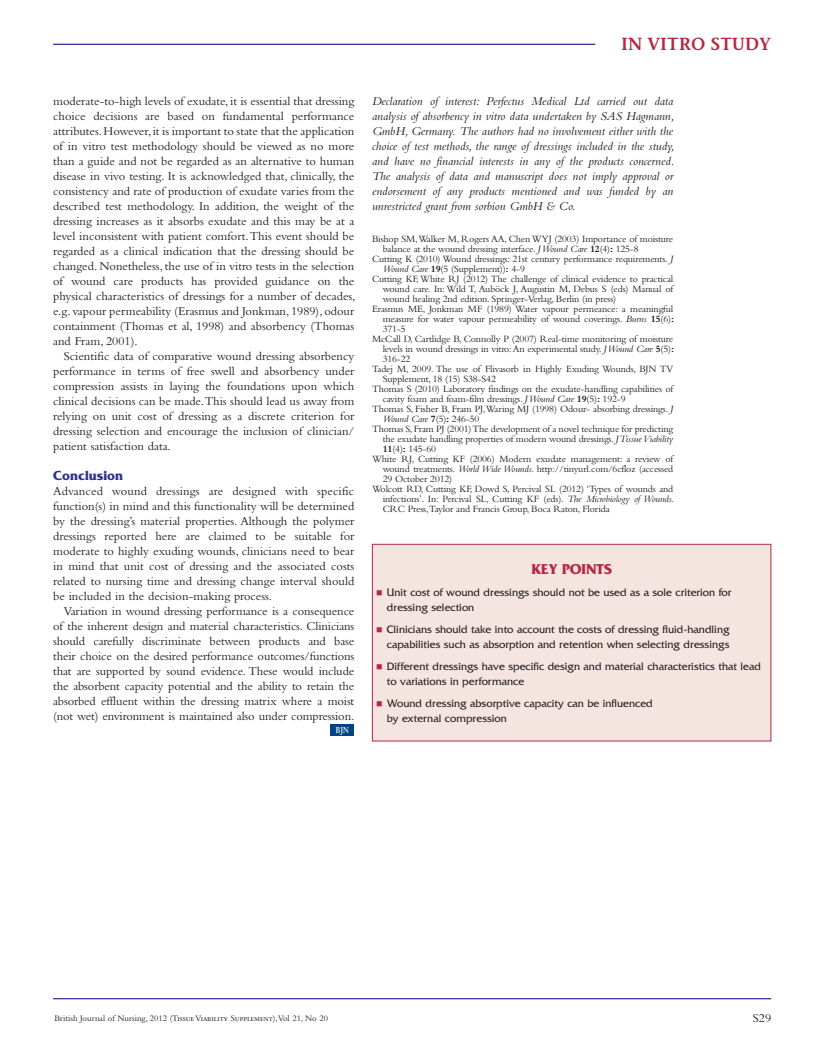
<style>
.page{position:relative;width:815px;height:1053px;background:#fff}
.page>*{position:absolute;margin:0;border:0;box-sizing:border-box;transform-origin:0 0}
.t1{font:600 17.5px "Stone Informal Std";color:#b62841}
.t2{font:700 15px "Friz Quadrata Std";color:#b62841}
.t3{font:700 13.75px "Friz Quadrata Std";color:#2e3092}
.t4{font:12.5px/15px "Bembo Std";color:#231f20;text-align:justify}
.t5{font:italic 12.5px/15px "Bembo Std";color:#231f20;text-align:justify}
.t6{font:11.25px/15px "Friz Quadrata Std";color:#231f20}
.t7{font:10px "Bembo Std";letter-spacing:-.015em;color:#231f20}
.t8{font:italic 10px "Bembo Std";letter-spacing:-.015em;color:#231f20}
.t9{font:8.75px "Bembo Std";color:#231f20}
.t10{font:700 8.75px "Sabon LT Std";color:#fff;scale:.8 1}
.s1{font-style:italic}
.s2{font-weight:700}
.s3{font-weight:700;font-style:normal}
.s4{font-style:normal}
</style>
<div class="page">
<hr style="left:53px;top:44px;width:542px;height:1px;background:#2e3092">
<hr style="left:53px;top:997px;width:718px;height:2px;background:#2e3092">
<div style="left:331px;top:724px;width:23px;height:11px;background:#004583"></div>
<div style="left:372px;top:544px;width:399px;height:197px;background:#f5e5e1"></div>
<div style="left:372px;top:544px;width:399px;height:197px;border:1px solid #b62841"></div>
<h1 class="t1" style="left:621px;top:33px;width:151px">IN VITRO STUDY</h1>
<p class="t4" style="left:53px;top:93px;width:304px">moderate-to-high levels of exudate, it is essential that dressing choice decisions are based on fundamental performance attributes. However, it is important to state that the application of in vitro test methodology should be viewed as no more than a guide and not be regarded as an alternative to human disease in vivo testing. It is acknowledged that, clinically, the consistency and rate of production of exudate varies from the described test methodology. In addition, the weight of the dressing increases as it absorbs exudate and this may be at a level inconsistent with patient comfort. This event should be regarded as a clinical indication that the dressing should be changed. Nonetheless, the use of in vitro tests in the selection of wound care products has provided guidance on the physical characteristics of dressings for a number of decades, e.g. vapour permeability (Erasmus and Jonkman, 1989), odour containment (Thomas et al, 1998) and absorbency (Thomas and Fram, 2001).</p>
<p class="t4" style="left:53px;top:348px;width:303px;text-indent:11px">Scientific data of comparative wound dressing absorbency performance in terms of free swell and absorbency under compression assists in laying the foundations upon which clinical decisions can be made.This should lead us away from relying on unit cost of dressing as a discrete criterion for dressing selection and encourage the inclusion of clinician/ patient satisfaction data.</p>
<p class="t3" style="left:53px;top:468px;width:72px">Conclusion</p>
<p class="t4" style="left:53px;top:483px;width:303px">Advanced wound dressings are designed with specific function(s) in mind and this functionality will be determined by the dressing’s material properties. Although the polymer dressings reported here are claimed to be suitable for moderate to highly exuding wounds, clinicians need to bear in mind that unit cost of dressing and the associated costs related to nursing time and dressing change interval should be included in the decision-making process.</p>
<p class="t4" style="left:53px;top:603px;width:303px;text-indent:11px">Variation in wound dressing performance is a consequence of the inherent design and material characteristics. Clinicians should carefully discriminate between products and base their choice on the desired performance outcomes/functions that are supported by sound evidence. These would include the absorbent capacity potential and the ability to retain the absorbed effluent within the dressing matrix where a moist (not wet) environment is maintained also under compression.</p>
<p class="t10" style="left:336px;top:724px;width:18px">BJN</p>
<p class="t5" style="left:372px;top:93px;width:304px">Declaration of interest: Perfectus Medical Ltd carried out data analysis of absorbency in vitro data undertaken by SAS Hagmann, GmbH, Germany. The authors had no involvement either with the choice of test methods, the range of dressings included in the study, and have no financial interests in any of the products concerned.<br>The analysis of data and manuscript does not imply approval or endorsement of any products mentioned and was funded by an unrestricted grant from sorbion GmbH &amp; Co.</p>
<p class="t7" style="left:372px;top:233px;width:303px">Bishop SM,Walker M, Rogers AA, Chen WYJ (2003) Importance of moisture</p>
<p class="t7" style="left:383px;top:243px;width:257px">balance at the wound dressing interface. <span class="s1">J Wound Care</span> <span class="s2">12</span>(4)<span class="s2">:</span> 125-8</p>
<p class="t7" style="left:372px;top:253px;width:303px">Cutting K (2010) Wound dressings: 21st century performance requirements. <span class="s1">J</span></p>
<p class="t7" style="left:383px;top:263px;width:144px"><span class="s1">Wound Care</span> <span class="s2">19</span>(5 (Supplement))<span class="s2">:</span> 4-9</p>
<p class="t7" style="left:372px;top:273px;width:303px">Cutting KF, White RJ (2012) The challenge of clinical evidence to practical</p>
<p class="t7" style="left:383px;top:283px;width:292px">wound care. In: Wild T, Auböck J, Augustin M, Debus S (eds) Manual of</p>
<p class="t7" style="left:383px;top:293px;width:235px">wound healing 2nd edition. Springer-Verlag, Berlin (in press)</p>
<p class="t7" style="left:372px;top:303px;width:303px">Erasmus ME, Jonkman MF (1989) Water vapour permeance: a meaningful</p>
<p class="t7" style="left:383px;top:313px;width:293px">measure for water vapour permeability of wound coverings. <span class="s1">Burns</span> <span class="s2">15</span>(6)<span class="s2">:</span></p>
<p class="t7" style="left:383px;top:323px;width:24px">371-5</p>
<p class="t7" style="left:372px;top:333px;width:303px">McCall D, Cartlidge B, Connolly P (2007) Real-time monitoring of moisture</p>
<p class="t7" style="left:383px;top:343px;width:293px">levels in wound dressings in vitro: An experimental study. <span class="s1">J Wound Care</span> <span class="s2">5</span>(5)<span class="s2">:</span></p>
<p class="t7" style="left:383px;top:353px;width:29px">316-22</p>
<p class="t7" style="left:372px;top:363px;width:303px">Tadej M, 2009. The use of Flivasorb in Highly Exuding Wounds, BJN TV</p>
<p class="t7" style="left:383px;top:373px;width:115px">Supplement, 18 (15) S38-S42</p>
<p class="t7" style="left:372px;top:383px;width:303px">Thomas S (2010) Laboratory findings on the exudate-handling capabilities of</p>
<p class="t7" style="left:383px;top:393px;width:244px">cavity foam and foam-film dressings. <span class="s1">J Wound Care</span> <span class="s2">19</span>(5)<span class="s2">:</span> 192-9</p>
<p class="t7" style="left:372px;top:403px;width:303px">Thomas S, Fisher B, Fram PJ, Waring MJ (1998) Odour- absorbing dressings. <span class="s1">J</span></p>
<p class="t8" style="left:383px;top:413px;width:98px">Wound Care <span class="s3">7</span><span class="s4">(5)</span><span class="s3">:</span> <span class="s4">246-50</span></p>
<p class="t7" style="left:372px;top:423px;width:303px">Thomas S, Fram PJ (2001) The development of a novel technique for predicting</p>
<p class="t7" style="left:383px;top:433px;width:292px">the exudate handling properties of modern wound dressings. <span class="s1">J Tissue Viability</span></p>
<p class="t7" style="left:383px;top:443px;width:55px"><span class="s2">11</span>(4)<span class="s2">:</span> 145-60</p>
<p class="t7" style="left:372px;top:453px;width:303px">White RJ, Cutting KF (2006) Modern exudate management: a review of</p>
<p class="t7" style="left:383px;top:463px;width:292px">wound treatments. <span class="s1">World Wide Wounds</span>. http://tinyurl.com/6cfloz (accessed</p>
<p class="t7" style="left:383px;top:473px;width:71px">29 October 2012)</p>
<p class="t7" style="left:372px;top:483px;width:303px">Wolcott RD, Cutting KF, Dowd S, Percival SL (2012) ‘Types of wounds and</p>
<p class="t7" style="left:383px;top:493px;width:293px">infections’. In: Percival SL, Cutting KF (eds). <span class="s1">The Microbiology of Wounds</span>.</p>
<p class="t7" style="left:383px;top:503px;width:229px">CRC Press,Taylor and Francis Group, Boca Raton, Florida</p>
<p class="t2" style="left:531px;top:560px;width:82px">KEY POINTS</p>
<p class="t6" style="left:387px;top:584px;width:346px">Unit cost of wound dressings should not be used as a sole criterion for dressing selection</p>
<p class="t6" style="left:387px;top:621px;width:344px">Clinicians should take into account the costs of dressing fluid-handling capabilities such as absorption and retention when selecting dressings</p>
<p class="t6" style="left:387px;top:658px;width:376px">Different dressings have specific design and material characteristics that lead to variations in performance</p>
<p class="t6" style="left:387px;top:695px;width:267px">Wound dressing absorptive capacity can be influenced by external compression</p>
<p class="t9" style="left:54px;top:1013px;width:275px">British Journal of Nursing, 2012 (Tissue Viability Supplement),Vol 21, No 20</p>
<p class="t4" style="left:753px;top:1010px;width:20px">S29</p>
</div>
